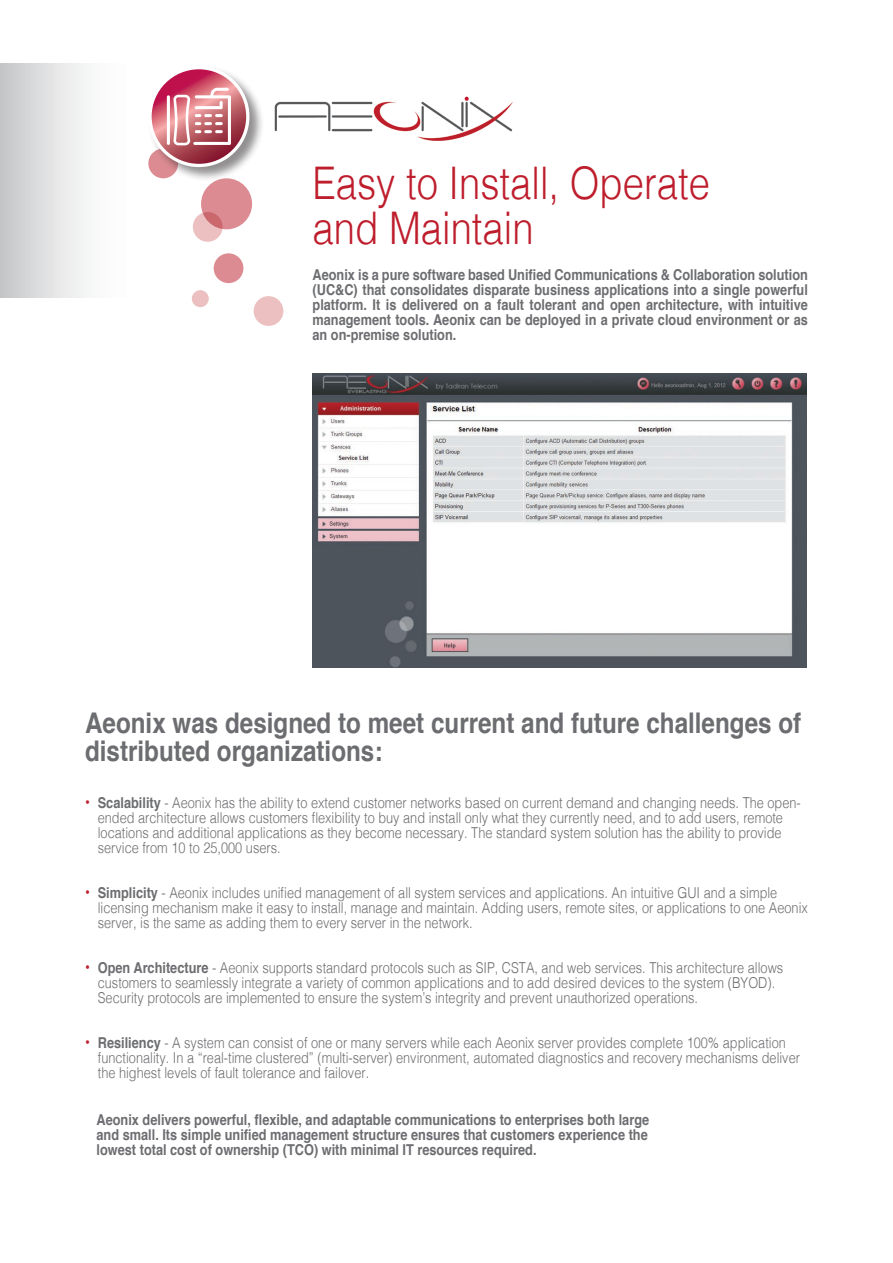
<style>
.page{position:relative;width:893px;height:1263px;background:#fff}
.page>*{position:absolute;margin:0;border:0;box-sizing:border-box;transform-origin:0 0}
.t1{font:300 45px/45px "Helvetica";color:#be1d2c;scale:.85 1}
.t2{font:700 28.5px/28.5px "Helvetica";color:#6c6d70;scale:.85 1}
.t3{font:300 15px/15px "Helvetica";color:#6c6d70;scale:.85 1}
.t4{font:700 15px/15px "Helvetica";color:#6c6d70;text-align:justify;scale:.85 1}
.s1{font-weight:700;font-size:16.5px;color:#be1d2c}
.s2{font-weight:700}
</style>
<div class="page">
<div style="left:0;top:64px;width:141px;height:234px;background:linear-gradient(to right,#cacbcd,#fff)"></div>
<div style="left:193px;top:212px;width:30px;height:30px;background:#ecc0c0;border-radius:50%"></div>
<div style="left:214px;top:253px;width:29px;height:30px;background:#dc8b92;border-radius:50%"></div>
<div style="left:192px;top:290px;width:17px;height:17px;background:#ecc0c0;border-radius:50%"></div>
<div style="left:254px;top:296px;width:29px;height:30px;background:#ecc0c0;border-radius:50%"></div>
<div style="left:201px;top:178px;width:51px;height:51px;background:#dc8b92;border-radius:50%"></div>
<img style="left:313px;top:373px;width:494px;height:294px">
<img style="left:274px;top:96px;width:239px;height:45px">
<div style="left:148px;top:65px;width:116px;height:117px;background:#231f20;opacity:.5"></div>
<svg style="left:150px;top:68px;width:98px;height:97px;background:#bf5469"></svg>
<div style="left:148px;top:66px;width:101px;height:101px;border:3px solid #fff;border-radius:50%"></div>
<hr style="left:167px;top:95px;width:3px;height:50px;background:#fff;border-radius:2px">
<svg style="left:173px;top:88px;width:58px;height:57px"></svg>
<h1 class="t1" style="left:313px;top:158px;width:469px">Easy to Install, Operate and Maintain</h1>
<p class="t4" style="left:313px;top:267px;width:584px">Aeonix is a pure software based Unified Communications &amp; Collaboration solution (UC&amp;C) that consolidates disparate business applications into a single powerful platform. It is delivered on a fault tolerant and open architecture, with intuitive management tools. Aeonix can be deployed in a private cloud environment or as an on-premise solution.</p>
<h2 class="t2" style="left:85px;top:709px;width:844px">Aeonix was designed to meet current and future challenges of distributed organizations:</h2>
<p class="t3" style="left:98px;top:794px;width:829px;text-indent:-13px"><span class="s1">•</span> <span class="s2">Scalability</span> - Aeonix has the ability to extend customer networks based on current demand and changing needs. The open&shy;ended architecture allows customers flexibility to buy and install only what they currently need, and to add users, remote locations and additional applications as they become necessary. The standard system solution has the ability to provide service from 10 to 25,000 users.</p>
<p class="t3" style="left:98px;top:884px;width:837px;text-indent:-13px"><span class="s1">•</span> <span class="s2">Simplicity</span> - Aeonix includes unified management of all system services and applications. An intuitive GUI and a simple licensing mechanism make it easy to install, manage and maintain. Adding users, remote sites, or applications to one Aeonix server, is the same as adding them to every server in the network.</p>
<p class="t3" style="left:98px;top:959px;width:808px;text-indent:-13px"><span class="s1">•</span> <span class="s2">Open Architecture</span> - Aeonix supports standard protocols such as SIP, CSTA, and web services. This architecture allows customers to seamlessly integrate a variety of common applications and to add desired devices to the system (BYOD).<br>Security protocols are implemented to ensure the system’s integrity and prevent unauthorized operations.</p>
<p class="t3" style="left:98px;top:1034px;width:828px;text-indent:-13px"><span class="s1">•</span> <span class="s2">Resiliency</span> - A system can consist of one or many servers while each Aeonix server provides complete 100% application functionality. In a “real-time clustered” (multi-server) environment, automated diagnostics and recovery mechanisms deliver the highest levels of fault tolerance and failover.</p>
<p class="t4" style="left:97px;top:1112px;width:652px">Aeonix delivers powerful, flexible, and adaptable communications to enterprises both large and small. Its simple unified management structure ensures that customers experience the lowest total cost of ownership (TCO) with minimal IT resources required.</p>
</div>
